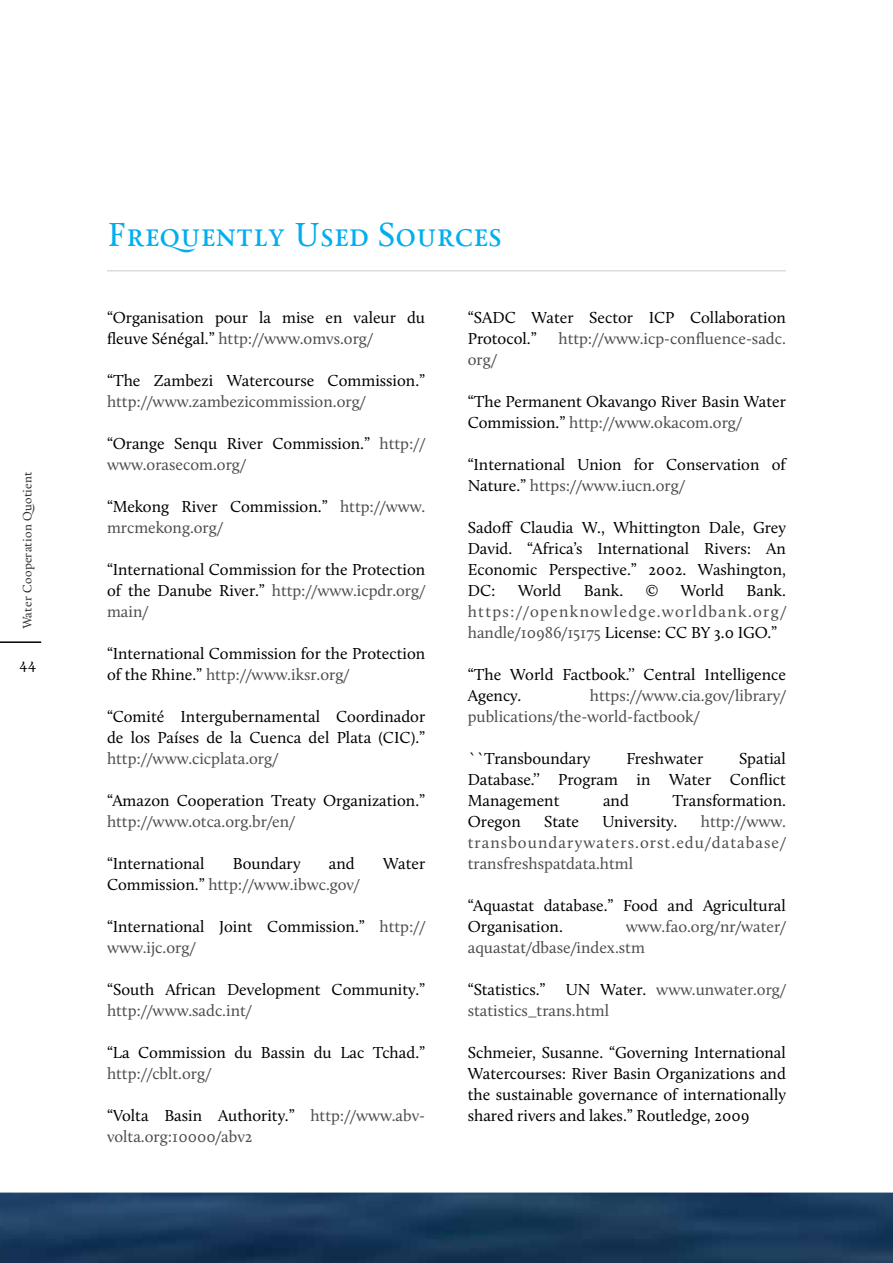
<style>
.page{position:relative;width:893px;height:1263px;background:#fff}
.page>*{position:absolute;margin:0;border:0;box-sizing:border-box;transform-origin:0 0}
.t1{font:33px "Calendas Plus";letter-spacing:.025em;color:#00aeef}
.t2{font:16.5px/21px "Calluna";color:#000}
.t3{font:16.5px/21px "Calluna";color:#4d4d4f}
.t4{font:16.5px/21px "Calluna";letter-spacing:.08em;color:#4d4d4f}
.t5{font:15px "Calendas Plus";color:#000}
.t6{font:12px "Calendas Plus";letter-spacing:.025em;color:#2e2e2f}
.s1{color:#4d4d4f}
.s2{color:#000}
</style>
<div class="page">
<img style="left:0;top:1192px;width:893px;height:71px">
<hr style="left:0;top:641px;width:41px;height:2px;background:#000">
<hr style="left:107px;top:270px;width:679px;height:2px;background:#dcddde">
<p class="t6" style="left:19px;top:629px;width:159px;rotate:-90deg">Water Cooperation Quotient</p>
<p class="t5" style="left:19px;top:652px;width:19px">44</p>
<h1 class="t1" style="left:108px;top:210px;width:395px">Frequently Used Sources</h1>
<p class="t2" style="left:107px;top:307px;width:320px">“Organisation pour la mise en valeur du fleuve Sénégal.” <span class="s1">http://www.omvs.org/</span></p>
<p class="t2" style="left:107px;top:370px;width:320px">“The Zambezi Watercourse Commission.”</p>
<p class="t3" style="left:107px;top:391px;width:260px">http://www.zambezicommission.org/</p>
<p class="t2" style="left:107px;top:433px;width:320px">“Orange Senqu River Commission.” <span class="s1">http:// www.orasecom.org/</span></p>
<p class="t3" style="left:107px;top:496px;width:320px"><span class="s2">“Mekong River Commission.”</span> http://www. mrcmekong.org/</p>
<p class="t2" style="left:107px;top:559px;width:320px;text-align:justify">“International Commission for the Protection of the Danube River.” <span class="s1">http://www.icpdr.org/ main/</span></p>
<p class="t2" style="left:107px;top:643px;width:320px">“International Commission for the Protection of the Rhine.” <span class="s1">http://www.iksr.org/</span></p>
<p class="t2" style="left:107px;top:706px;width:320px">“Comité Intergubernamental Coordinador de los Países de la Cuenca del Plata (CIC).”</p>
<p class="t3" style="left:107px;top:748px;width:173px">http://www.cicplata.org/</p>
<p class="t2" style="left:107px;top:790px;width:320px">“Amazon Cooperation Treaty Organization.”</p>
<p class="t3" style="left:107px;top:811px;width:190px">http://www.otca.org.br/en/</p>
<p class="t2" style="left:107px;top:853px;width:99px">“International</p>
<p class="t2" style="left:233px;top:853px;width:69px">Boundary</p>
<p class="t2" style="left:329px;top:853px;width:27px">and</p>
<p class="t2" style="left:383px;top:853px;width:44px">Water</p>
<p class="t3" style="left:107px;top:874px;width:254px"><span class="s2">Commission.”</span> http://www.ibwc.gov/</p>
<p class="t2" style="left:107px;top:916px;width:320px">“International Joint Commission.” <span class="s1">http:// www.ijc.org/</span></p>
<p class="t2" style="left:107px;top:979px;width:320px">“South African Development Community.”</p>
<p class="t3" style="left:107px;top:1000px;width:146px">http://www.sadc.int/</p>
<p class="t2" style="left:107px;top:1042px;width:320px">“La Commission du Bassin du Lac Tchad.”</p>
<p class="t3" style="left:107px;top:1063px;width:106px">http://cblt.org/</p>
<p class="t3" style="left:107px;top:1105px;width:320px"><span class="s2">“Volta Basin Authority.”</span> http://www.abv&shy;volta.org:10000/abv2</p>
<p class="t2" style="left:468px;top:307px;width:320px">“SADC Water Sector ICP Collaboration<br>Protocol.”</p>
<p class="t3" style="left:558px;top:328px;width:229px">http://www.icp-confluence-sadc.</p>
<p class="t3" style="left:468px;top:349px;width:31px">org/</p>
<p class="t2" style="left:468px;top:391px;width:320px">“The Permanent Okavango River Basin Water<br>Commission.” <span class="s1">http://www.okacom.org/</span></p>
<p class="t2" style="left:468px;top:454px;width:320px">“International Union for Conservation of<br>Nature.” <span class="s1">https://www.iucn.org/</span></p>
<p class="t2" style="left:468px;top:517px;width:320px;text-align:justify">Sadoff Claudia W., Whittington Dale, Grey David. “Africa’s International Rivers: An Economic Perspective.” 2002. Washington, DC:</p>
<p class="t2" style="left:518px;top:580px;width:45px">World</p>
<p class="t2" style="left:584px;top:580px;width:41px">Bank.</p>
<p class="t2" style="left:646px;top:580px;width:14px">©</p>
<p class="t2" style="left:681px;top:580px;width:45px">World</p>
<p class="t2" style="left:747px;top:580px;width:41px">Bank.</p>
<p class="t4" style="left:468px;top:601px;width:320px">https://openknowledge.worldbank.org/ handle/10986/15175 <span class="s2">License: CC BY 3.0 IGO.”</span></p>
<p class="t2" style="left:468px;top:664px;width:320px">“The World Factbook.’’ Central Intelligence<br>Agency.</p>
<p class="t3" style="left:468px;top:685px;width:320px;text-indent:122px">https://www.cia.gov/library/ publications/the-world-factbook/</p>
<p class="t2" style="left:468px;top:748px;width:124px">``Transboundary</p>
<p class="t2" style="left:626px;top:748px;width:78px">Freshwater</p>
<p class="t2" style="left:468px;top:748px;width:320px;text-align:justify;text-indent:271px">Spatial Database.’’ Program in Water Conflict Management</p>
<p class="t2" style="left:603px;top:790px;width:27px">and</p>
<p class="t2" style="left:672px;top:790px;width:115px">Transformation.</p>
<p class="t3" style="left:468px;top:811px;width:320px;text-align:justify;text-indent:233px">http://www. transboundarywaters.orst.edu/database/ transfreshspatdata.html</p>
<p class="t2" style="left:468px;top:895px;width:320px">“Aquastat database.” Food and Agricultural<br>Organisation.</p>
<p class="t2" style="left:468px;top:811px;width:55px">Oregon</p>
<p class="t2" style="left:544px;top:811px;width:36px">State</p>
<p class="t2" style="left:602px;top:811px;width:76px">University.</p>
<p class="t3" style="left:468px;top:916px;width:320px;text-indent:158px">www.fao.org/nr/water/ aquastat/dbase/index.stm</p>
<p class="t3" style="left:468px;top:979px;width:320px"><span class="s2">“Statistics.” UN Water.</span> www.unwater.org/ statistics_trans.html</p>
<p class="t2" style="left:468px;top:1042px;width:320px;text-align:justify">Schmeier, Susanne. “Governing International Watercourses: River Basin Organizations and the sustainable governance of internationally shared rivers and lakes.” Routledge, 2009</p>
</div>
